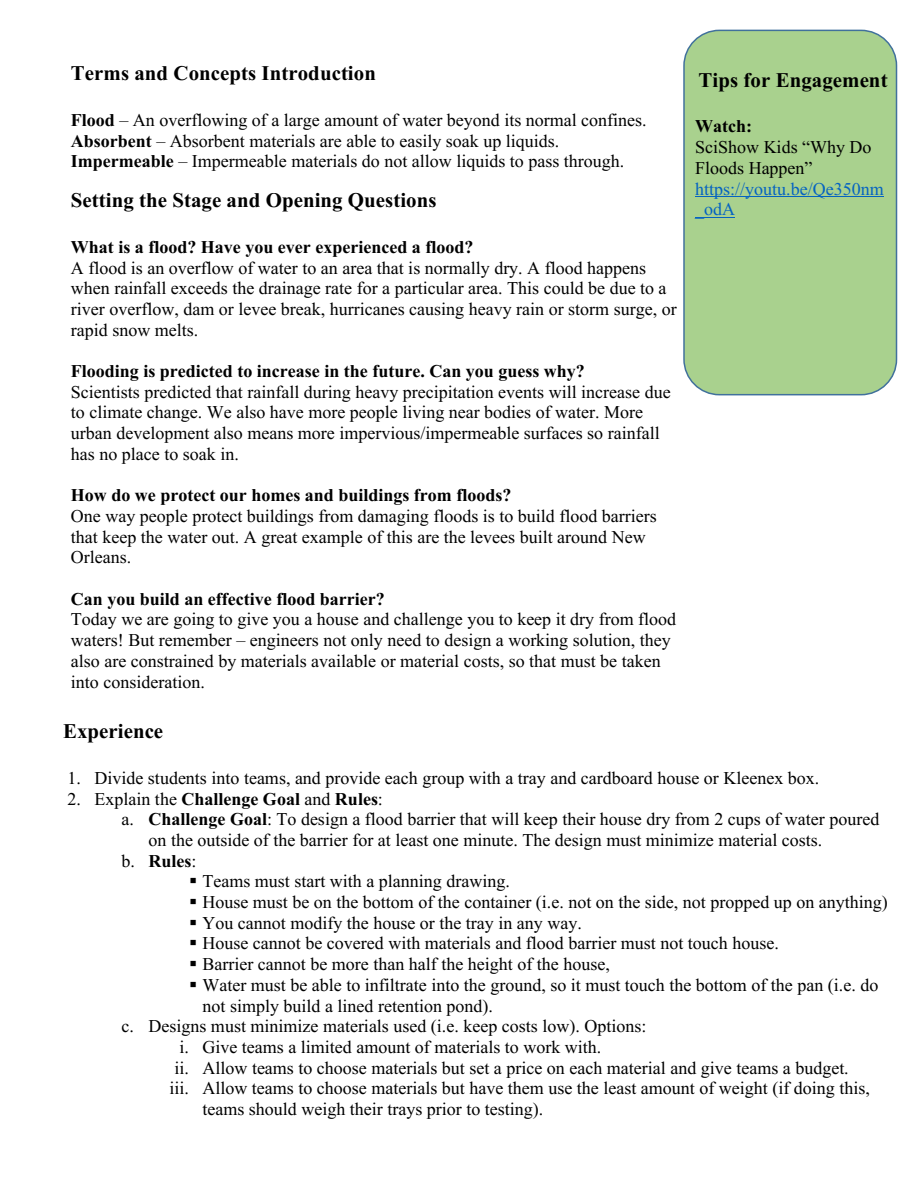
<style>
.page{position:relative;width:918px;height:1188px;background:#fff}
.page>*{position:absolute;margin:0;border:0;box-sizing:border-box;transform-origin:0 0}
.t1{font:700 20.85px "Times New Roman";letter-spacing:.005em;color:#000}
.t2{font:18px/20.7px "Times New Roman PSMT2";color:#000}
.t3{font:18px "Times New Roman PS Bold MT3";color:#000}
.t4{font:18px/20.5px "Times New Roman PSMT2";color:#0563c1}
.s1{font-family:"Times New Roman PS Bold MT3"}
.s2{font-family:"Times New Roman PSMT2"}
</style>
<div class="page">
<div style="left:684px;top:30px;width:213px;height:365px;background:#a9d18e;border-radius:35px"></div>
<div style="left:683px;top:30px;width:214px;height:365px;border:1px solid #41719c;border-radius:35px"></div>
<hr style="left:695px;top:197px;width:189px;height:1px;background:#0563c1">
<hr style="left:695px;top:217px;width:40px;height:1px;background:#0563c1">
<p class="t1" style="left:71px;top:62px;width:307px">Terms and Concepts Introduction</p>
<p class="t2" style="left:71px;top:109px;width:577px"><span class="s1">Flood</span> – An overflowing of a large amount of water beyond its normal confines.<br><span class="s1">Absorbent</span> – Absorbent materials are able to easily soak up liquids.<br><span class="s1">Impermeable</span> – Impermeable materials do not allow liquids to pass through.</p>
<p class="t1" style="left:71px;top:189px;width:367px">Setting the Stage and Opening Questions</p>
<p class="t3" style="left:71px;top:237px;width:404px">What is a flood? Have you ever experienced a flood?</p>
<p class="t2" style="left:71px;top:257px;width:607px">A flood is an overflow of water to an area that is normally dry. A flood happens when rainfall exceeds the drainage rate for a particular area. This could be due to a river overflow, dam or levee break, hurricanes causing heavy rain or storm surge, or rapid snow melts.</p>
<p class="t3" style="left:71px;top:361px;width:516px">Flooding is predicted to increase in the future. Can you guess why?</p>
<p class="t2" style="left:71px;top:381px;width:601px">Scientists predicted that rainfall during heavy precipitation events will increase due to climate change. We also have more people living near bodies of water. More urban development also means more impervious/impermeable surfaces so rainfall has no place to soak in.</p>
<p class="t3" style="left:71px;top:485px;width:442px">How do we protect our homes and buildings from floods?</p>
<p class="t2" style="left:71px;top:506px;width:587px">One way people protect buildings from damaging floods is to build flood barriers that keep the water out. A great example of this are the levees built around New<br>Orleans.</p>
<p class="t3" style="left:71px;top:589px;width:315px">Can you build an effective flood barrier?</p>
<p class="t2" style="left:71px;top:609px;width:607px">Today we are going to give you a house and challenge you to keep it dry from flood waters! But remember – engineers not only need to design a working solution, they also are constrained by materials available or material costs, so that must be taken into consideration.</p>
<p class="t1" style="left:699px;top:69px;width:190px">Tips for Engagement</p>
<p class="t3" style="left:695px;top:116px;width:58px">Watch:</p>
<p class="t2" style="left:695px;top:137px;width:178px">SciShow Kids “Why Do<br>Floods Happen”</p>
<p class="t4" style="left:695px;top:178px;width:190px">https://youtu.be/Qe350nm _odA</p>
<p class="t1" style="left:63px;top:720px;width:102px">Experience</p>
<p class="t2" style="left:68px;top:767px;width:753px">1. Divide students into teams, and provide each group with a tray and cardboard house or Kleenex box.</p>
<p class="t3" style="left:68px;top:789px;width:317px"><span class="s2">2. Explain the</span> Challenge Goal <span class="s2">and</span> Rules<span class="s2">:</span></p>
<p class="t2" style="left:149px;top:809px;width:732px;text-indent:-27px">a. <span class="s1">Challenge Goal</span>: To design a flood barrier that will keep their house dry from 2 cups of water poured on the outside of the barrier for at least one minute. The design must minimize material costs.</p>
<p class="t3" style="left:122px;top:850px;width:77px"><span class="s2">b.</span> Rules<span class="s2">:</span></p>
<p class="t2" style="left:189px;top:871px;width:322px">▪ Teams must start with a planning drawing.</p>
<p class="t2" style="left:189px;top:891px;width:700px">▪ House must be on the bottom of the container (i.e. not on the side, not propped up on anything)</p>
<p class="t2" style="left:189px;top:912px;width:394px">▪ You cannot modify the house or the tray in any way.</p>
<p class="t2" style="left:189px;top:933px;width:591px">▪ House cannot be covered with materials and flood barrier must not touch house.</p>
<p class="t2" style="left:189px;top:954px;width:422px">▪ Barrier cannot be more than half the height of the house,</p>
<p class="t2" style="left:189px;top:974px;width:691px">▪ Water must be able to infiltrate into the ground, so it must touch the bottom of the pan (i.e. do</p>
<p class="t2" style="left:203px;top:995px;width:292px">not simply build a lined retention pond).</p>
<p class="t2" style="left:122px;top:1016px;width:526px">c. Designs must minimize materials used (i.e. keep costs low). Options:</p>
<p class="t2" style="left:179px;top:1037px;width:423px">i. Give teams a limited amount of materials to work with.</p>
<p class="t2" style="left:174px;top:1057px;width:676px">ii. Allow teams to choose materials but set a price on each material and give teams a budget.</p>
<p class="t2" style="left:169px;top:1078px;width:702px">iii. Allow teams to choose materials but have them use the least amount of weight (if doing this,</p>
<p class="t2" style="left:202px;top:1099px;width:342px">teams should weigh their trays prior to testing).</p>
</div>
